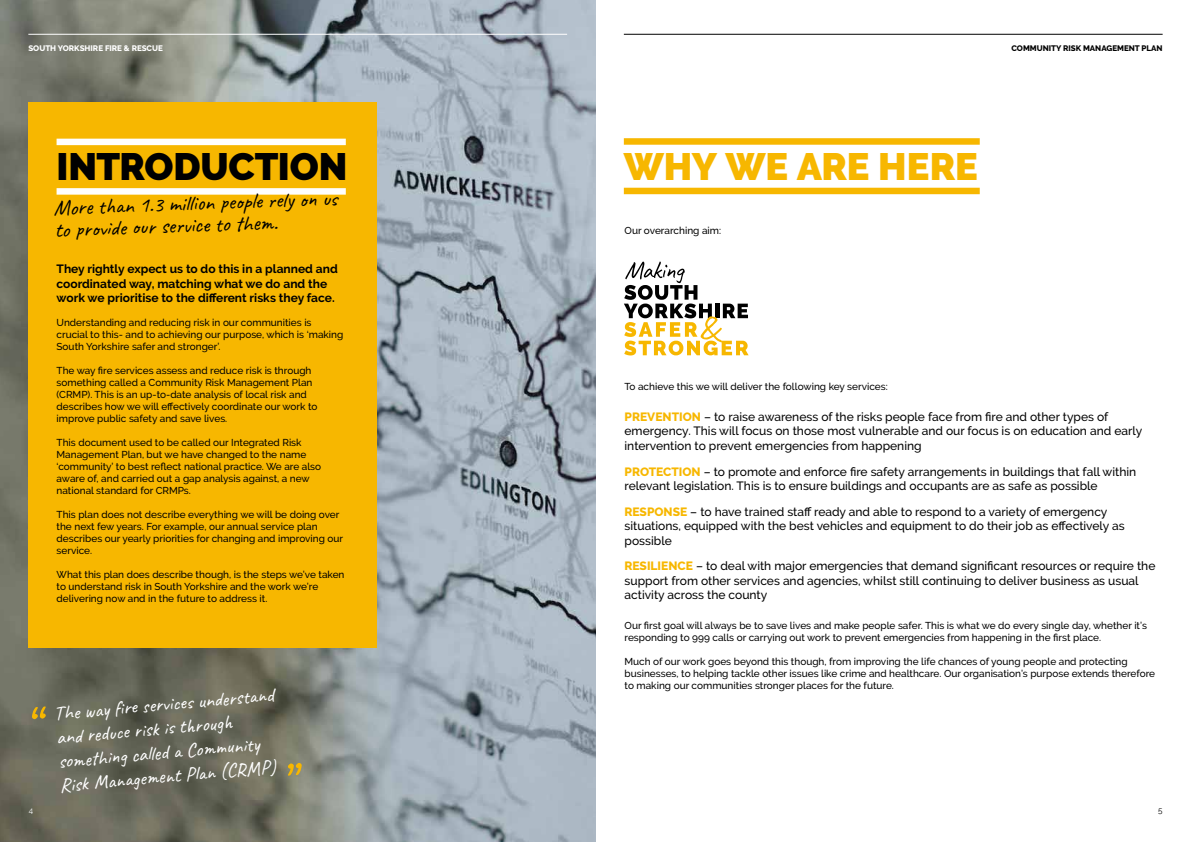
<style>
.page{position:relative;width:1191px;height:842px;background:#fff}
.page>*{position:absolute;margin:0;border:0;box-sizing:border-box;transform-origin:0 0}
.t1{font:900 38px "Raleway";letter-spacing:-.005em;color:#000}
.t2{font:900 38px "Raleway";letter-spacing:-.005em;color:#f7b700}
.t3{font:22px/22px "Caveat";color:#000}
.t4{font:20px/24px "Caveat";color:#fff}
.t5{font:500 12px/14.4px "Raleway";color:#000}
.t6{font:700 12px/14.4px "Raleway";color:#000}
.t7{font:500 10px/12px "Raleway";color:#000}
.t8{font:800 8px "Raleway";color:#000}
.t9{font:800 8px "Raleway";color:#fff}
.t10{font:8px "Raleway";color:#000}
.t11{font:8px "Raleway";color:#fff}
.s1{font-weight:800;color:#f7b700}
</style>
<div class="page">
<img style="left:0;top:0;width:595px;height:842px">
<hr style="left:624px;top:34px;width:538px;height:1px;background:#000">
<hr style="left:28px;top:34px;width:539px;height:1px;background:#fff">
<div style="left:28px;top:102px;width:349px;height:546px;background:#f7b700"></div>
<div style="left:57px;top:188px;width:289px;height:7px;background:#fff"></div>
<div style="left:57px;top:139px;width:289px;height:6px;background:#fff"></div>
<div style="left:624px;top:188px;width:355px;height:6px;background:#f7b700"></div>
<div style="left:624px;top:138px;width:355px;height:7px;background:#f7b700"></div>
<svg style="left:624px;top:261px;width:124px;height:94px"></svg>
<svg style="left:31px;top:706px;width:16px;height:13px"></svg>
<svg style="left:286px;top:763px;width:17px;height:13px"></svg>
<p class="t9" style="left:28px;top:44px;width:136px">SOUTH YORKSHIRE FIRE &amp; RESCUE</p>
<p class="t8" style="left:1011px;top:44px;width:153px">COMMUNITY RISK MANAGEMENT PLAN</p>
<h1 class="t1" style="left:57px;top:145px;width:292px">INTRODUCTION</h1>
<h2 class="t3" style="left:53px;top:197px;width:285px;rotate:-2deg">More than 1.3 million people rely on us to provide our service to them.</h2>
<p class="t6" style="left:57px;top:262px;width:283px">They rightly expect us to do this in a planned and coordinated way, matching what we do and the work we prioritise to the different risks they face.</p>
<p class="t7" style="left:57px;top:316px;width:288px">Understanding and reducing risk in our communities is crucial to this- and to achieving our purpose, which is ‘making<br>South Yorkshire safer and stronger’.</p>
<p class="t7" style="left:57px;top:364px;width:262px">The way fire services assess and reduce risk is through something called a Community Risk Management Plan (CRMP). This is an up-to-date analysis of local risk and describes how we will effectively coordinate our work to improve public safety and save lives.</p>
<p class="t7" style="left:57px;top:436px;width:266px">This document used to be called our Integrated Risk Management Plan, but we have changed to the name ‘community’ to best reflect national practice. We are also aware of, and carried out a gap analysis against, a new national standard for CRMPs.</p>
<p class="t7" style="left:57px;top:508px;width:288px">This plan does not describe everything we will be doing over the next few years. For example, our annual service plan describes our yearly priorities for changing and improving our service.</p>
<p class="t7" style="left:57px;top:568px;width:289px">What this plan does describe though, is the steps we’ve taken to understand risk in South Yorkshire and the work we’re delivering now and in the future to address it.</p>
<p class="t11" style="left:29px;top:805px;width:6px">4</p>
<h3 class="t4" style="left:53px;top:701px;width:222px;rotate:-5deg">The way fi re services understand and reduce risk is through something called a Community<br>Risk Management Plan (CRMP)</h3>
<h1 class="t2" style="left:624px;top:144px;width:355px">WHY WE ARE HERE</h1>
<p class="t7" style="left:624px;top:224px;width:98px">Our overarching aim:</p>
<p class="t7" style="left:624px;top:380px;width:265px">To achieve this we will deliver the following key services:</p>
<p class="t5" style="left:624px;top:410px;width:519px"><span class="s1">PREVENTION</span> – to raise awareness of the risks people face from fire and other types of emergency. This will focus on those most vulnerable and our focus is on education and early intervention to prevent emergencies from happening</p>
<p class="t5" style="left:624px;top:464px;width:513px"><span class="s1">PROTECTION</span> – to promote and enforce fire safety arrangements in buildings that fall within relevant legislation. This is to ensure buildings and occupants are as safe as possible</p>
<p class="t5" style="left:624px;top:504px;width:501px"><span class="s1">RESPONSE</span> – to have trained staff ready and able to respond to a variety of emergency situations, equipped with the best vehicles and equipment to do their job as effectively as possible</p>
<p class="t5" style="left:624px;top:559px;width:532px"><span class="s1">RESILIENCE</span> – to deal with major emergencies that demand significant resources or require the support from other services and agencies, whilst still continuing to deliver business as usual activity across the county</p>
<p class="t7" style="left:624px;top:619px;width:524px">Our first goal will always be to save lives and make people safer. This is what we do every single day, whether it’s responding to 999 calls or carrying out work to prevent emergencies from happening in the first place.</p>
<p class="t7" style="left:624px;top:655px;width:532px">Much of our work goes beyond this though, from improving the life chances of young people and protecting businesses, to helping tackle other issues like crime and healthcare. Our organisation’s purpose extends therefore to making our communities stronger places for the future.</p>
<p class="t10" style="left:1158px;top:805px;width:6px">5</p>
</div>
